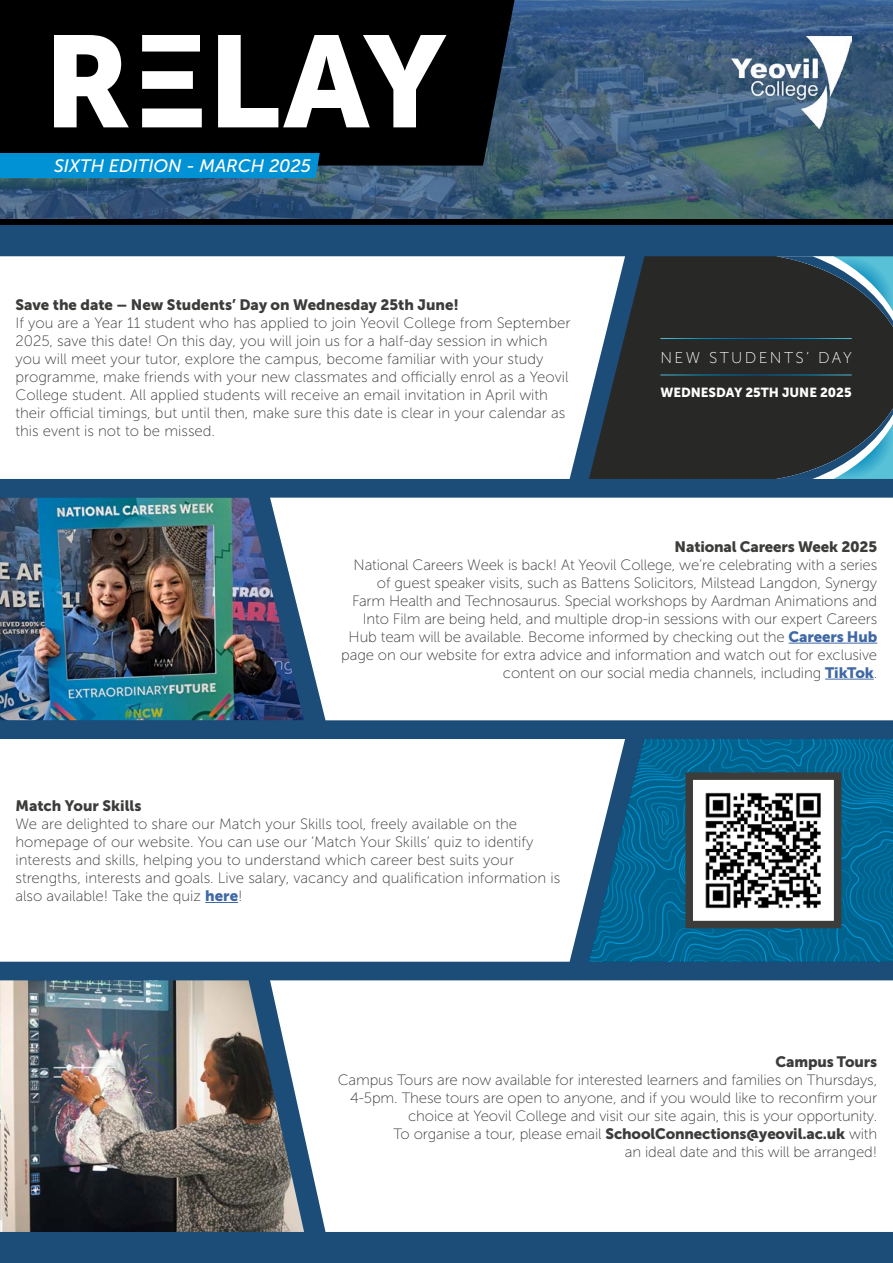
<style>
.page{position:relative;width:893px;height:1263px;background:#fff}
.page>*{position:absolute;margin:0;border:0;box-sizing:border-box;transform-origin:0 0}
.t1{font:italic 18px "Museo Sans 500";color:#fff}
.t2{font:15.6px "Museo Sans 100";letter-spacing:.15em;color:#fff}
.t3{font:15px/18px "Museo Sans 100";letter-spacing:-.01em;color:#3c3c3b;text-align:right}
.t4{font:15px "Museo Sans 900";color:#3c3c3b}
.t5{font:13.05px "Museo Sans 900";color:#fff}
.s1{font-family:"Museo Sans 900";color:#3f68a5}
.s2{font-family:"Museo Sans 900"}
</style>
<div class="page">
<div style="left:0;top:225px;width:893px;height:1038px;background:#1c4d79"></div>
<svg style="left:0;top:0;width:893px;height:220px;background:#3c5d79"></svg>
<div style="left:0;top:0;width:514px;height:166px;background:#000"></div>
<svg style="left:54px;top:35px;width:392px;height:92px"></svg>
<div style="left:0;top:153px;width:320px;height:25px;background:#0092d4"></div>
<img style="left:731px;top:37px;width:121px;height:92px">
<div style="left:0;top:220px;width:893px;height:5px;background:#000"></div>
<div style="left:0;top:256px;width:589px;height:223px;background:#fff"></div>
<div style="left:0;top:739px;width:589px;height:223px;background:#fff"></div>
<div style="left:304px;top:498px;width:589px;height:222px;background:#fff"></div>
<hr style="left:789px;top:643px;width:88px;height:1px;background:#3f68a5">
<hr style="left:825px;top:679px;width:49px;height:1px;background:#3f68a5">
<hr style="left:205px;top:902px;width:33px;height:1px;background:#3f68a5">
<img style="left:0;top:498px;width:304px;height:222px">
<img style="left:0;top:980px;width:270px;height:252px">
<svg style="left:589px;top:256px;width:304px;height:223px;background:#313537"></svg>
<div style="left:270px;top:980px;width:623px;height:252px;background:#fff"></div>
<svg style="left:776px;top:408px;width:117px;height:71px;background:#3d535b"></svg>
<svg style="left:776px;top:256px;width:117px;height:71px;background:#3d545c"></svg>
<hr style="left:660px;top:338px;width:192px;height:1px;background:#fff">
<hr style="left:660px;top:375px;width:192px;height:1px;background:#fff">
<svg style="left:589px;top:739px;width:304px;height:223px;background:#126f99"></svg>
<img style="left:694px;top:781px;width:138px;height:138px">
<div style="left:685px;top:772px;width:156px;height:156px;border:8px solid #3c3c3b"></div>
<p class="t1" style="left:54px;top:156px;width:259px">SIXTH EDITION - MARCH 2025</p>
<p class="t4" style="left:15px;top:296px;width:445px">Save the date – New Students’ Day on Wednesday 25th June!</p>
<p class="t3" style="left:15px;top:314px;width:556px;text-align:left">If you are a Year 11 student who has applied to join Yeovil College from September 2025, save this date! On this day, you will join us for a half-day session in which you will meet your tutor, explore the campus, become familiar with your study programme, make friends with your new classmates and officially enrol as a Yeovil College student. All applied students will receive an email invitation in April with their official timings, but until then, make sure this date is clear in your calendar as this event is not to be missed.</p>
<p class="t2" style="left:660px;top:349px;width:193px">NEW STUDENTS’ DAY</p>
<p class="t5" style="left:660px;top:385px;width:193px">WEDNESDAY 25TH JUNE 2025</p>
<p class="t4" style="left:675px;top:538px;width:204px">National Careers Week 2025</p>
<p class="t3" style="left:341px;top:556px;width:537px">National Careers Week is back! At Yeovil College, we’re celebrating with a series of guest speaker visits, such as Battens Solicitors, Milstead Langdon, Synergy Farm Health and Technosaurus. Special workshops by Aardman Animations and Into Film are being held, and multiple drop-in sessions with our expert Careers Hub team will be available. Become informed by checking out the <span class="s1">Careers Hub </span>page on our website for extra advice and information and watch out for exclusive content on our social media channels, including <span class="s1">TikTok</span>.</p>
<p class="t4" style="left:15px;top:797px;width:128px">Match Your Skills</p>
<p class="t3" style="left:15px;top:815px;width:546px;text-align:left">We are delighted to share our Match your Skills tool, freely available on the homepage of our website. You can use our ‘Match Your Skills’ quiz to identify interests and skills, helping you to understand which career best suits your strengths, interests and goals. Live salary, vacancy and qualification information is also available! Take the quiz <span class="s1">here</span>!</p>
<p class="t4" style="left:775px;top:1053px;width:103px">Campus Tours</p>
<p class="t3" style="left:338px;top:1071px;width:541px">Campus Tours are now available for interested learners and families on Thursdays, 4-5pm. These tours are open to anyone, and if you would like to reconfirm your choice at Yeovil College and visit our site again, this is your opportunity.<br>To organise a tour, please email <span class="s2">SchoolConnections@yeovil.ac.uk</span> with<br>an ideal date and this will be arranged!</p>
</div>
